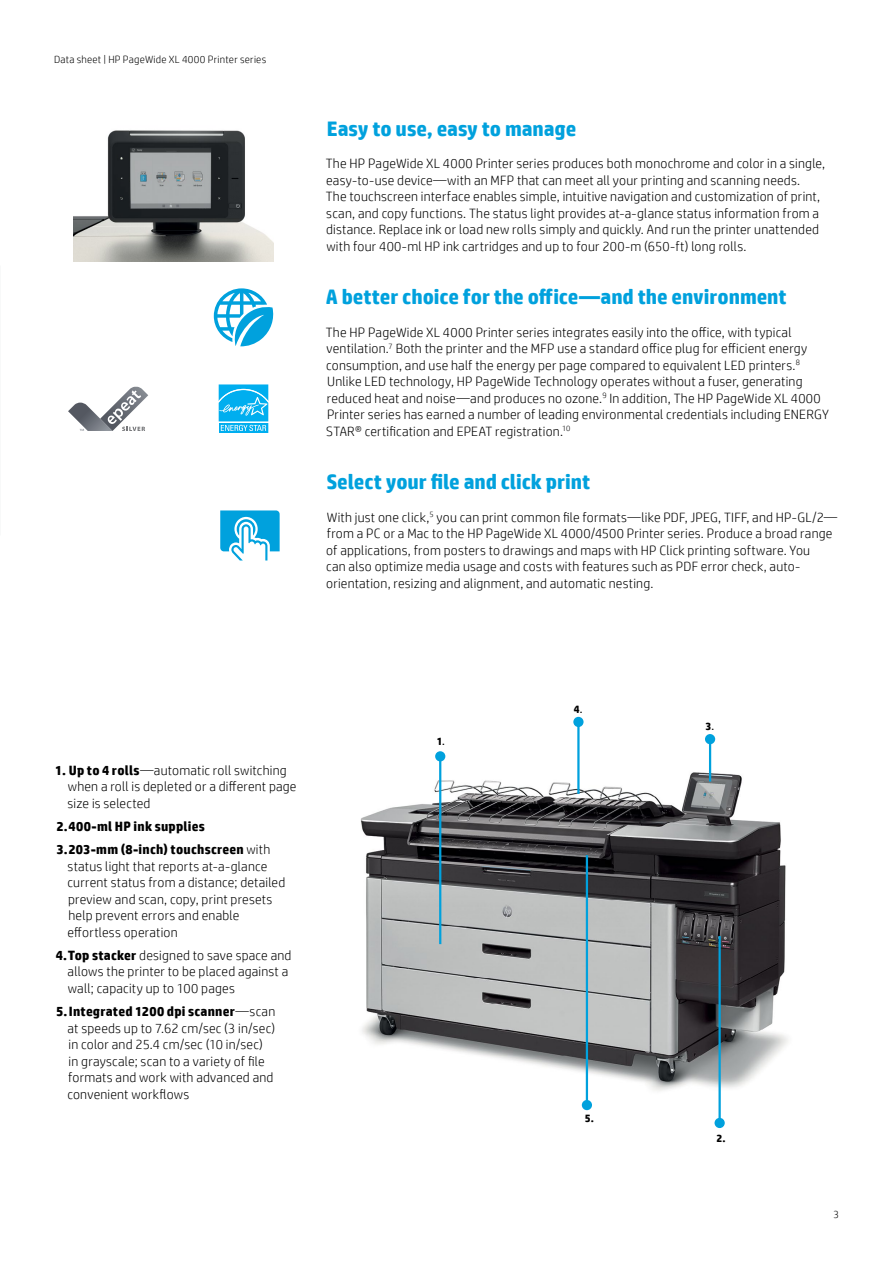
<style>
.page{position:relative;width:893px;height:1263px;background:#fff}
.page>*{position:absolute;margin:0;border:0;box-sizing:border-box;transform-origin:0 0}
.t1{font:700 21px "HP Simplified";letter-spacing:-.005em;color:#00a1dd}
.t2{font:300 13.5px/16.5px "HP Simplified";letter-spacing:.015em;color:#000}
.t3{font:700 13.5px/23.2px "HP Simplified";letter-spacing:.015em;color:#000}
.t4{font:700 10.8px "HP Simplified";color:#000}
.t5{font:300 10.5px "HP Simplified";letter-spacing:.025em;color:#000}
.s1{font-weight:700}
.s2{font-weight:300}
.s3{font-weight:400}
</style>
<div class="page">
<img style="left:360px;top:747px;width:428px;height:359px">
<hr style="left:718px;top:936px;width:3px;height:187px;background:#00a1dd">
<hr style="left:586px;top:855px;width:2px;height:248px;background:#00a1dd">
<div style="left:714px;top:1118px;width:11px;height:10px;background:#00a1dd;border-radius:50%"></div>
<div style="left:582px;top:1100px;width:10px;height:10px;background:#00a1dd;border-radius:50%"></div>
<hr style="left:709px;top:740px;width:2px;height:41px;background:#00a1dd">
<hr style="left:577px;top:723px;width:3px;height:71px;background:#00a1dd">
<div style="left:705px;top:734px;width:10px;height:10px;background:#00a1dd;border-radius:50%"></div>
<div style="left:573px;top:717px;width:11px;height:10px;background:#00a1dd;border-radius:50%"></div>
<hr style="left:439px;top:757px;width:2px;height:187px;background:#00a1dd">
<div style="left:435px;top:751px;width:10px;height:10px;background:#00a1dd;border-radius:50%"></div>
<svg style="left:220px;top:510px;width:60px;height:50px"></svg>
<svg style="left:68px;top:387px;width:80px;height:44px"></svg>
<svg style="left:214px;top:288px;width:60px;height:59px"></svg>
<svg style="left:218px;top:384px;width:51px;height:49px;background:#35bef2"></svg>
<img style="left:73px;top:130px;width:200px;height:132px">
<p class="t5" style="left:54px;top:52px;width:214px">Data sheet | HP PageWide XL 4000 Printer series</p>
<h1 class="t1" style="left:327px;top:114px;width:251px">Easy to use, easy to manage</h1>
<p class="t2" style="left:326px;top:155px;width:501px">The HP PageWide XL 4000 Printer series produces both monochrome and color in a single, easy-to-use device—with an MFP that can meet all your printing and scanning needs.<br>The touchscreen interface enables simple, intuitive navigation and customization of print, scan, and copy functions. The status light provides at-a-glance status information from a distance. Replace ink or load new rolls simply and quickly. And run the printer unattended with four 400-ml HP ink cartridges and up to four 200-m (650-ft) long rolls.</p>
<h1 class="t1" style="left:326px;top:283px;width:462px">A better choice for the office—and the environment</h1>
<p class="t2" style="left:326px;top:323px;width:505px">The HP PageWide XL 4000 Printer series integrates easily into the office, with typical ventilation.<sup>7</sup> Both the printer and the MFP use a standard office plug for efficient energy consumption, and use half the energy per page compared to equivalent LED printers.<sup>8<br></sup>Unlike LED technology, HP PageWide Technology operates without a fuser, generating reduced heat and noise—and produces no ozone.<sup>9</sup> In addition, The HP PageWide XL 4000<br>Printer series has earned a number of leading environmental credentials including ENERGY STAR® certification and EPEAT registration.<sup>10</sup></p>
<h1 class="t1" style="left:326px;top:468px;width:265px">Select your file and click print</h1>
<p class="t2" style="left:326px;top:509px;width:513px">With just one click,<sup>5</sup> you can print common file formats—like PDF, JPEG, TIFF, and HP-GL/2— from a PC or a Mac to the HP PageWide XL 4000/4500 Printer series. Produce a broad range of applications, from posters to drawings and maps with HP Click printing software. You<br>can also optimize media usage and costs with features such as PDF error check, auto&shy;orientation, resizing and alignment, and automatic nesting.</p>
<p class="t2" style="left:68px;top:761px;width:230px;text-indent:-12px"><span class="s1">1. Up to 4 rolls</span>—automatic roll switching when a roll is depleted or a different page size is selected</p>
<p class="t3" style="left:56px;top:815px;width:215px">2.400-ml HP ink supplies<br>3.203-mm (8-inch) touchscreen <span class="s2">with</span></p>
<p class="t2" style="left:68px;top:857px;width:219px">status light that reports at-a-glance current status from a distance; detailed preview and scan, copy, print presets help prevent errors and enable effortless operation</p>
<p class="t2" style="left:68px;top:947px;width:225px;text-indent:-12px"><span class="s1">4.Top stacker</span> designed to save space and allows the printer to be placed against a wall; capacity up to 100 pages</p>
<p class="t2" style="left:68px;top:1003px;width:209px;text-indent:-11px"><span class="s1">5.Integrated 1200 dpi scanner</span>—scan at speeds up to 7.62 cm/sec (3 in/sec) in color and 25.4 cm/sec (10 in/sec)<br>in grayscale; scan to a variety of file formats and work with advanced and convenient workflows</p>
<p class="t4" style="left:437px;top:734px;width:10px">1<span class="s3">.</span></p>
<p class="t4" style="left:574px;top:702px;width:10px">4<span class="s3">.</span></p>
<p class="t4" style="left:705px;top:719px;width:10px">3<span class="s3">.</span></p>
<p class="t4" style="left:585px;top:1111px;width:11px">5.</p>
<p class="t4" style="left:716px;top:1131px;width:11px">2.</p>
<p class="t5" style="left:833px;top:1207px;width:7px">3</p>
</div>
